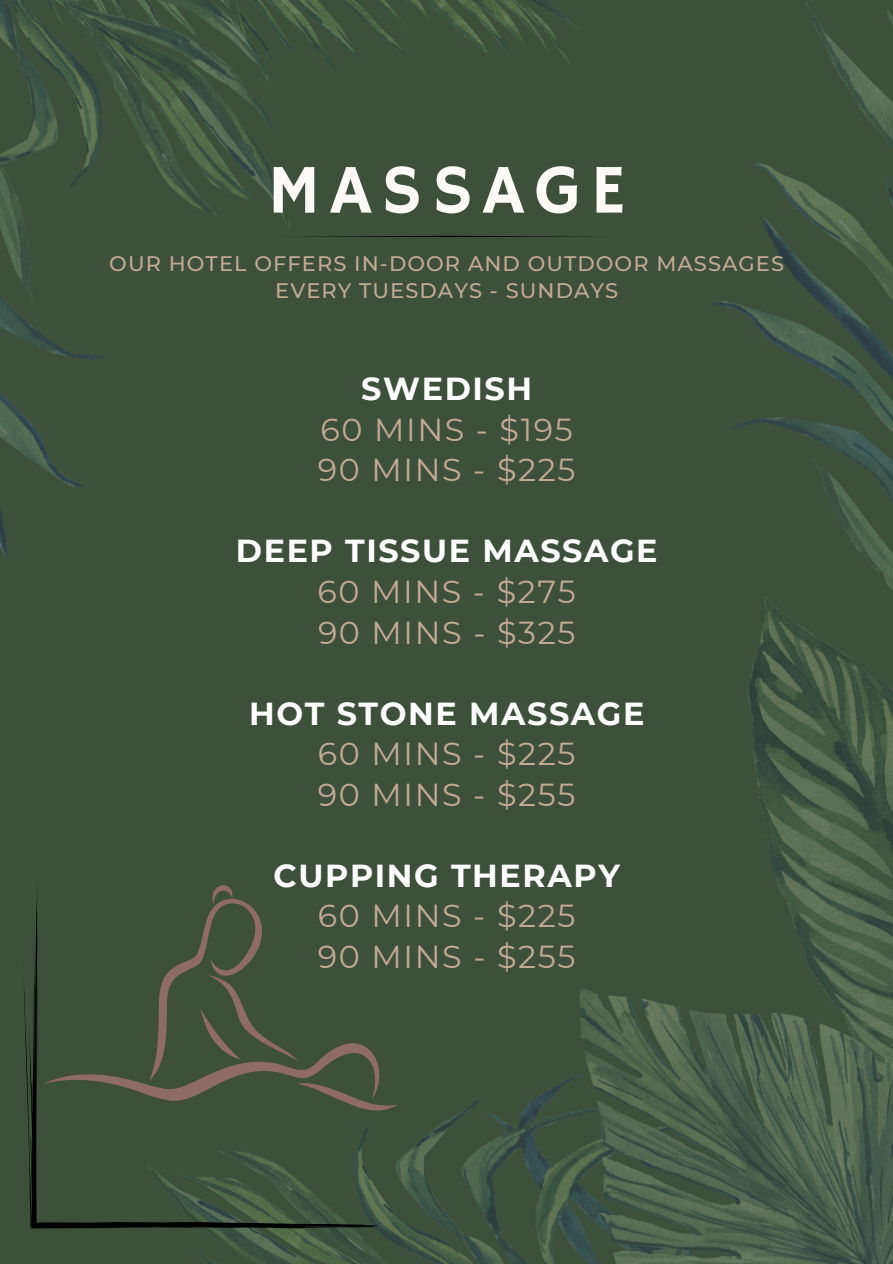
<style>
.page{position:relative;width:893px;height:1264px;background:#fff}
.page>*{position:absolute;margin:0;border:0;box-sizing:border-box;transform-origin:0 0}
.t1{font:70.05px "Hammersmith One";letter-spacing:.145em;color:#fdfaf7}
.t2{font:31.8px/40.5px "Montserrat";letter-spacing:.05em;color:#c1ab91}
.t3{font:700 31.8px "Montserrat";letter-spacing:.05em;color:#fff}
.t4{font:500 21px/27px "Montserrat";letter-spacing:.05em;color:#c1ab91;text-align:center}
</style>
<div class="page">
<img style="left:0;top:0;width:892px;height:1263px">
<svg style="left:280px;top:236px;width:333px;height:1px"></svg>
<svg style="left:23px;top:877px;width:356px;height:351px;background:#3b4c39"></svg>
<svg style="left:42px;top:877px;width:356px;height:246px;background:#44513f"></svg>
<h1 class="t1" style="left:267px;top:150px;width:359px">MASSAGE</h1>
<p class="t4" style="left:109px;top:249px;width:676px">OUR HOTEL OFFERS IN-DOOR AND OUTDOOR MASSAGES<br>EVERY TUESDAYS - SUNDAYS</p>
<p class="t3" style="left:361px;top:366px;width:172px">SWEDISH</p>
<p class="t2" style="left:318px;top:408px;width:259px">60 MINS - $195<br>90 MINS - $225</p>
<p class="t3" style="left:236px;top:528px;width:423px">DEEP TISSUE MASSAGE</p>
<p class="t2" style="left:317px;top:570px;width:260px">60 MINS - $275<br>90 MINS - $325</p>
<p class="t3" style="left:249px;top:690px;width:397px">HOT STONE MASSAGE</p>
<p class="t2" style="left:318px;top:732px;width:259px">60 MINS - $225<br>90 MINS - $255</p>
<p class="t3" style="left:273px;top:852px;width:348px">CUPPING THERAPY</p>
<p class="t2" style="left:318px;top:894px;width:259px">60 MINS - $225<br>90 MINS - $255</p>
</div>
